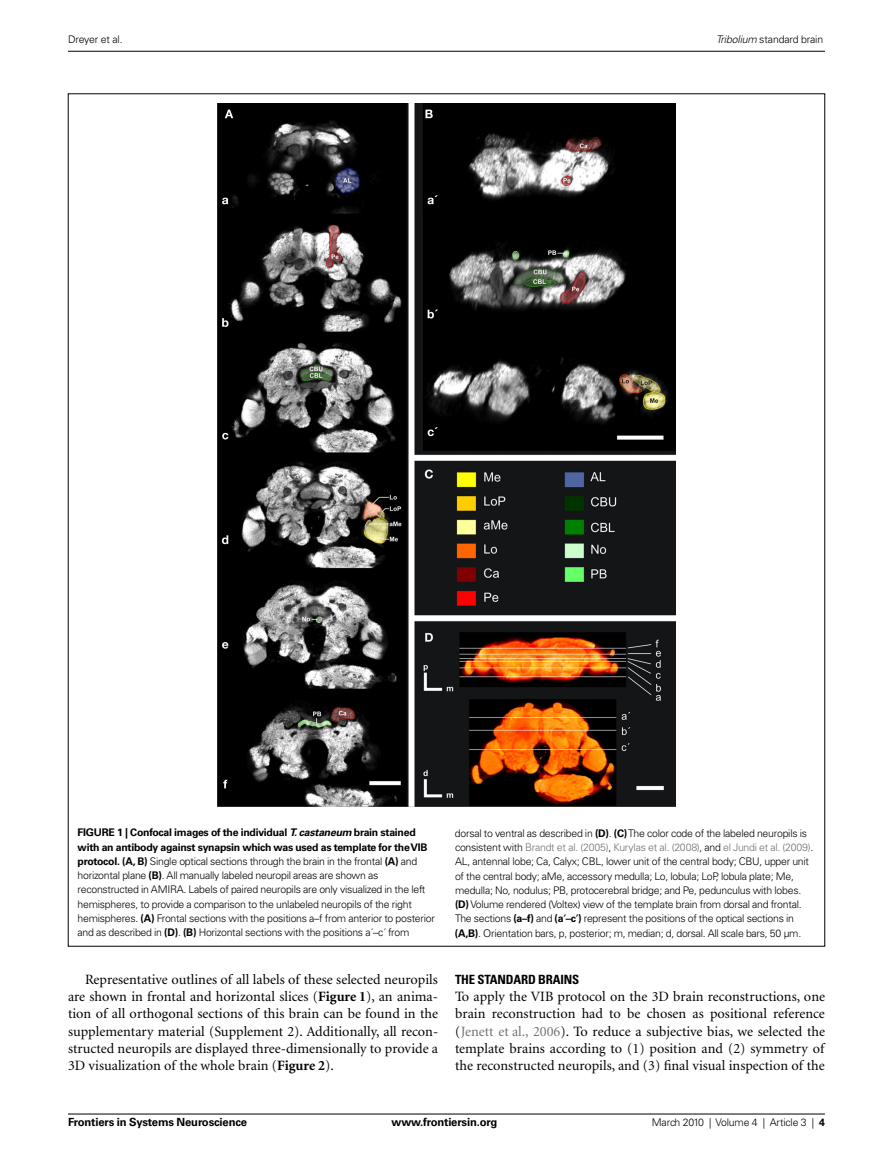
<style>
.page{position:relative;width:893px;height:1170px;background:#fff}
.page>*{position:absolute;margin:0;border:0;box-sizing:border-box;transform-origin:0 0}
.t1{font:14.25px/17.2px "Minion";color:#000;text-align:justify}
.t2{font:700 condensed 12.75px "Univers";letter-spacing:-.01em;color:#000}
.t3{font:700 11.25px "Univers";letter-spacing:-.015em;color:#000}
.t4{font:300 10.5px/14.2px "Univers";letter-spacing:-.025em;color:#000}
.s1{font-style:italic}
.s2{font-weight:700}
.s3{font-weight:700;font-style:italic}
.s4{color:#707173}
</style>
<div class="page">
<hr style="left:68px;top:1113px;width:757px;height:1px;background:#000">
<hr style="left:68px;top:51px;width:757px;height:1px;background:#000">
<img style="left:217px;top:103px;width:459px;height:703px">
<p class="t4" style="left:68px;top:33px;width:56px">Dreyer et al.</p>
<p class="t4" style="left:716px;top:33px;width:109px"><span class="s1">Tribolium</span> standard brain</p>
<p class="t4" style="left:78px;top:826px;width:359px"><span class="s2">FIGURE 1 | Confocal images of the individual</span> <span class="s3">T. castaneum</span> <span class="s2">brain stained with an antibody against synapsin which was used as template for the VIB protocol. (A, B)</span> Single optical sections through the brain in the frontal <span class="s2">(A)</span> and horizontal plane <span class="s2">(B)</span>. All manually labeled neuropil areas are shown as reconstructed in AMIRA. Labels of paired neuropils are only visualized in the left hemispheres, to provide a comparison to the unlabeled neuropils of the right hemispheres. <span class="s2">(A)</span> Frontal sections with the positions a–f from anterior to posterior and as described in <span class="s2">(D)</span>. <span class="s2">(B)</span> Horizontal sections with the positions a´–c´ from</p>
<p class="t4" style="left:455px;top:826px;width:360px">dorsal to ventral as described in <span class="s2">(D)</span>. <span class="s2">(C)</span> The color code of the labeled neuropils is consistent with <span class="s4">Brandt et al. (2005)</span>, <span class="s4">Kurylas et al. (2008)</span>, and <span class="s4">el Jundi et al. (2009)</span>.<br>AL, antennal lobe; Ca, Calyx; CBL, lower unit of the central body; CBU, upper unit of the central body; aMe, accessory medulla; Lo, lobula; LoP, lobula plate; Me, medulla; No, nodulus; PB, protocerebral bridge; and Pe, pedunculus with lobes. <span class="s2">(D)</span> Volume rendered (Voltex) view of the template brain from dorsal and frontal.<br>The sections <span class="s2">(a–f)</span> and <span class="s2">(a –c )</span> represent the positions of the optical sections in <span class="s2">(A,B)</span>. Orientation bars, p, posterior; m, median; d, dorsal. All scale bars, 50 µm.</p>
<p class="t1" style="left:68px;top:971px;width:372px;text-indent:17px">Representative outlines of all labels of these selected neuropils are shown in frontal and horizontal slices (<span class="s2">Figure 1</span>), an anima&shy;tion of all orthogonal sections of this brain can be found in the supplementary material (Supplement 2). Additionally, all recon&shy;structed neuropils are displayed three-dimensionally to provide a 3D visualization of the whole brain (<span class="s2">Figure 2</span>).</p>
<p class="t2" style="left:455px;top:974px;width:126px">THE STANDARD BRAINS</p>
<p class="t1" style="left:455px;top:989px;width:372px">To apply the VIB protocol on the 3D brain reconstructions, one brain reconstruction had to be chosen as positional reference (<span class="s4">Jenett et al., 2006</span>). To reduce a subjective bias, we selected the template brains according to (1) position and (2) symmetry of the reconstructed neuropils, and (3) final visual inspection of the</p>
<p class="t3" style="left:68px;top:1117px;width:181px">Frontiers in Systems Neuroscience</p>
<p class="t3" style="left:392px;top:1117px;width:107px">www.frontiersin.org</p>
<p class="t4" style="left:652px;top:1115px;width:175px">March 2010 | Volume 4 | Article 3 | <span class="s2">4</span></p>
</div>
